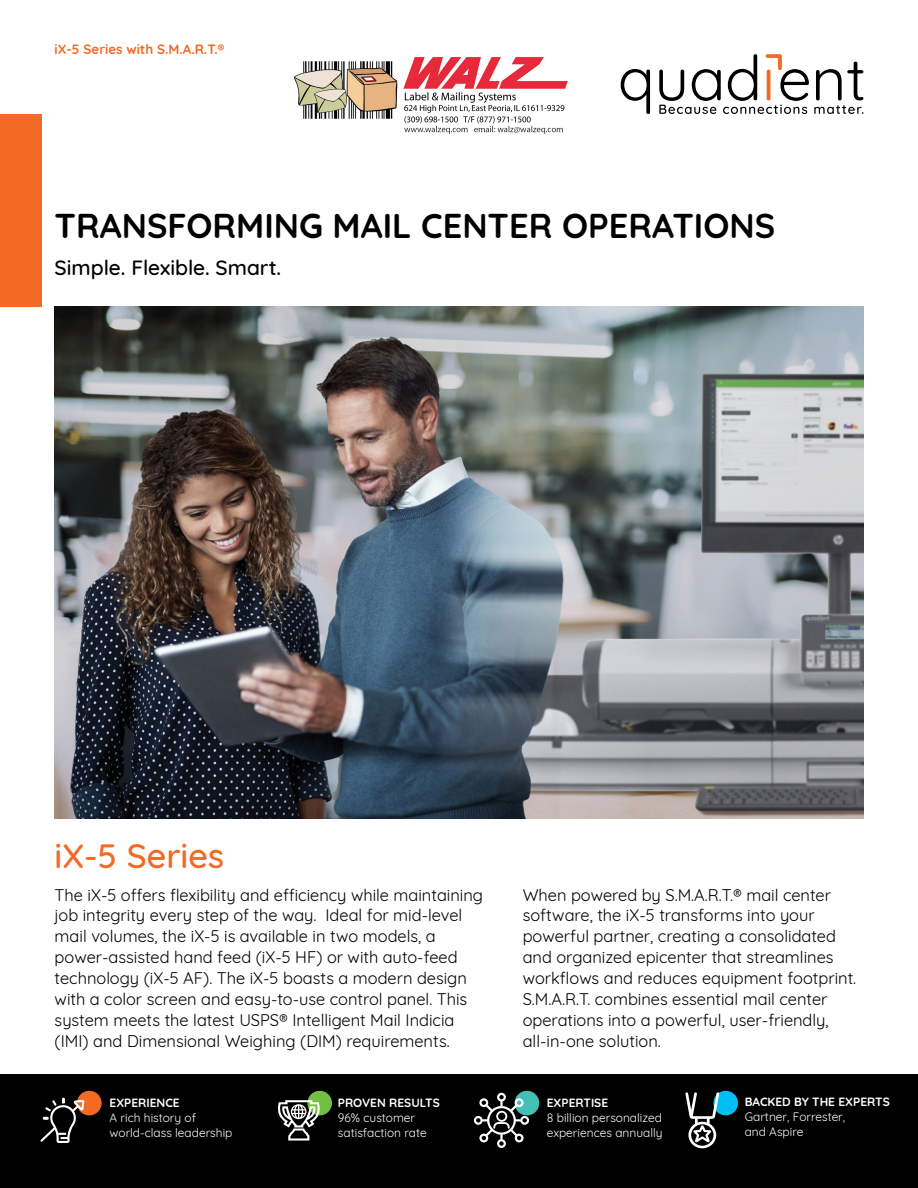
<style>
.page{position:relative;width:918px;height:1188px;background:#fff}
.page>*{position:absolute;margin:0;border:0;box-sizing:border-box;transform-origin:0 0}
.Headline_-_22_pt_BOL{font:700 34.35px "Quicksand";color:#000}
.Body_Copy_-_Quicksan{font:500 34.35px "Quicksand";color:#f26a24}
.Quotes-CallOut-14_pt{font:500 21px "Quicksand";color:#000}
.Body_Copy_-_Quicksan-2{font:16.5px/21px "Quicksand";color:#000}
.t1{font:700 13.5px "Quicksand";color:#f26a24}
.t2{font:12px/15px "Quicksand";color:#fff}
.t3{font:700 12px "Quicksand";color:#fff}
</style>
<div class="page">
<svg style="left:621px;top:69px;width:29px;height:45px"></svg>
<svg style="left:659px;top:54px;width:204px;height:60px"></svg>
<div style="left:0;top:1075px;width:918px;height:113px;background:#000"></div>
<svg style="left:278px;top:1090px;width:54px;height:51px"></svg>
<svg style="left:685px;top:1090px;width:53px;height:58px"></svg>
<svg style="left:40px;top:1090px;width:62px;height:53px"></svg>
<svg style="left:474px;top:1090px;width:66px;height:58px"></svg>
<div style="left:0;top:114px;width:42px;height:192px;background:#f26a24"></div>
<img style="left:55px;top:307px;width:809px;height:512px">
<img style="left:294px;top:57px;width:273px;height:77px">
<p class="t1" style="left:55px;top:38px;width:171px">iX-5 Series with S.M.A.R.T.®</p>
<p class="Headline_-_22_pt_BOL" style="left:55px;top:197px;width:722px">TRANSFORMING MAIL CENTER OPERATIONS</p>
<p class="Quotes-CallOut-14_pt" style="left:55px;top:250px;width:228px">Simple. Flexible. Smart.</p>
<p class="Body_Copy_-_Quicksan" style="left:55px;top:828px;width:171px">iX-5 Series</p>
<p class="Body_Copy_-_Quicksan-2" style="left:55px;top:882px;width:430px">The iX-5 offers flexibility and efficiency while maintaining job integrity every step of the way. Ideal for mid-level mail volumes, the iX-5 is available in two models, a power-assisted hand feed (iX-5 HF) or with auto-feed technology (iX-5 AF). The iX-5 boasts a modern design with a color screen and easy-to-use control panel. This system meets the latest USPS® Intelligent Mail Indicia (IMI) and Dimensional Weighing (DIM) requirements.</p>
<p class="Body_Copy_-_Quicksan-2" style="left:523px;top:883px;width:335px">When powered by S.M.A.R.T.® mail center software, the iX-5 transforms into your powerful partner, creating a consolidated and organized epicenter that streamlines workflows and reduces equipment footprint.<br>S.M.A.R.T. combines essential mail center operations into a powerful, user-friendly, all-in-one solution.</p>
<p class="t3" style="left:110px;top:1093px;width:72px">EXPERIENCE</p>
<p class="t2" style="left:110px;top:1109px;width:124px">A rich history of world-class leadership</p>
<p class="t3" style="left:338px;top:1093px;width:104px">PROVEN RESULTS</p>
<p class="t2" style="left:338px;top:1109px;width:90px">96% customer satisfaction rate</p>
<p class="t3" style="left:547px;top:1093px;width:63px">EXPERTISE</p>
<p class="t2" style="left:547px;top:1109px;width:117px">8 billion personalized experiences annually</p>
<p class="t3" style="left:745px;top:1092px;width:147px">BACKED BY THE EXPERTS</p>
<p class="t2" style="left:745px;top:1108px;width:102px">Gartner, Forrester, and Aspire</p>
</div>
